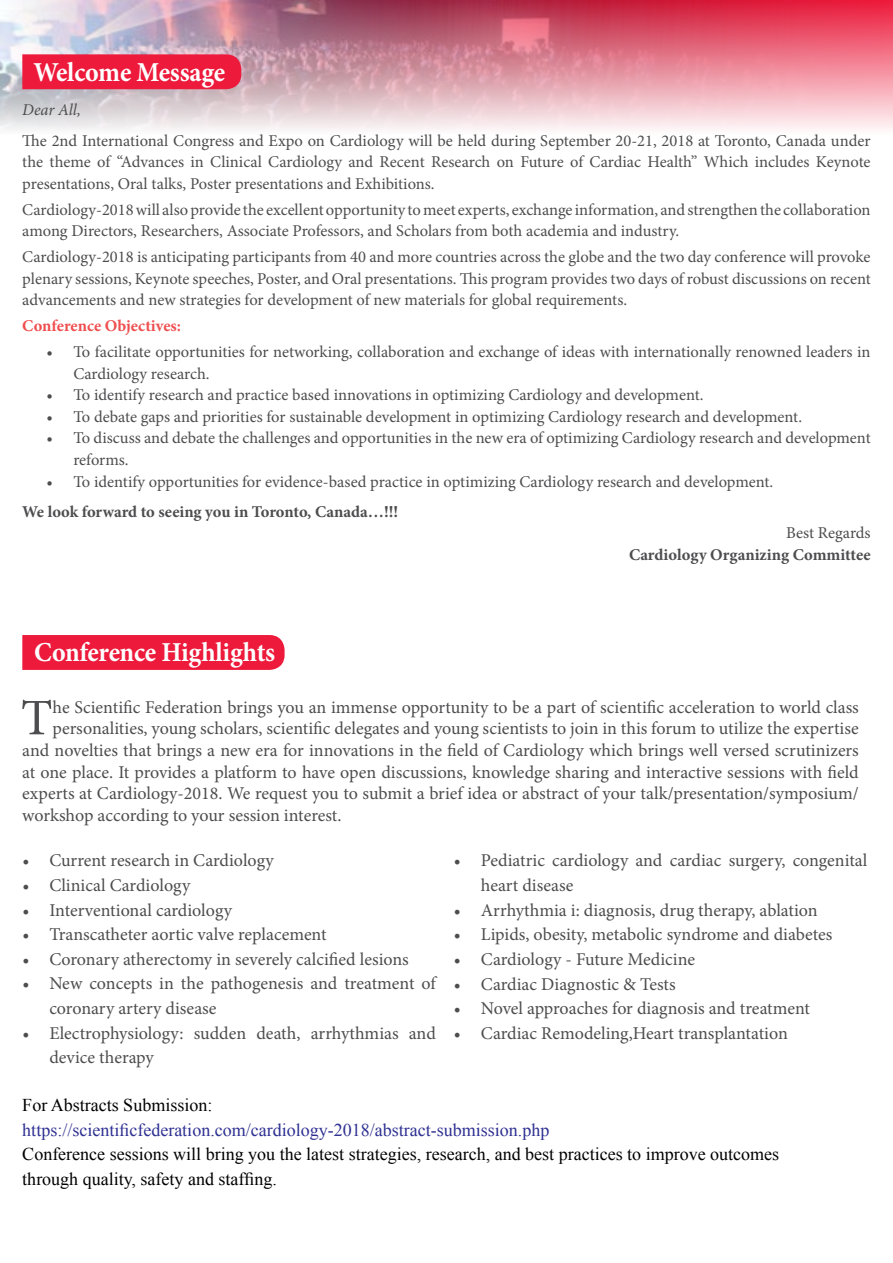
<style>
.page{position:relative;width:893px;height:1263px;background:#fff}
.page>*{position:absolute;margin:0;border:0;box-sizing:border-box;transform-origin:0 0}
.t1{font:51.3px "Minion Pro";color:#4d4d4f}
.t2{font:700 27.45px "Minion Pro";letter-spacing:-.01em;color:#fff;scale:.95 1}
.t3{font:18px/21.6px "Minion Pro";color:#4d4d4f;text-align:justify}
.t4{font:18px/24.6px "Times New Roman";color:#000}
.t5{font:18px "Times New Roman";color:#2e3092}
.t6{font:16.5px/21.6px "Minion Pro";color:#4d4d4f}
.t7{font:700 16.5px "Minion Pro";color:#4d4d4f}
.t8{font:700 16.5px "Minion Pro";color:#f04e4f}
.t9{font:italic 16.5px "Minion Pro";letter-spacing:-.005em;color:#4d4d4f}
</style>
<div class="page">
<img style="left:0;top:0;width:893px;height:130px">
<div style="left:22px;top:635px;width:263px;height:35px;background:#ed1a3b"></div>
<div style="left:22px;top:54px;width:219px;height:35px;background:#ed1a3b"></div>
<h2 class="t2" style="left:33px;top:53px;width:203px">Welcome Message</h2>
<p class="t9" style="left:22px;top:99px;width:60px">Dear All,</p>
<p class="t6" style="left:22px;top:130px;width:850px;text-align:right">The 2nd International Congress and Expo on Cardiology will be held during September 20-21, 2018 at Toronto, Canada under<br>Advances in Clinical Cardiology and Recent Research on Future of Cardiac Health” Which includes Keynote</p>
<p class="t6" style="left:22px;top:151px;width:414px">the theme of “<br>presentations, Oral talks, Poster presentations and Exhibitions.</p>
<p class="t6" style="left:22px;top:199px;width:850px">Cardiology-2018willalsoprovidetheexcellentopportunitytomeetexperts,exchangeinformation,andstrengthenthecollaboration among Directors, Researchers, Associate Professors, and Scholars from both academia and industry.</p>
<p class="t6" style="left:22px;top:246px;width:850px;text-align:justify">Cardiology-2018 is anticipating participants from 40 and more countries across the globe and the two day conference will provoke plenary sessions, Keynote speeches, Poster, and Oral presentations. This program provides two days of robust discussions on recent advancements and new strategies for development of new materials for global requirements.</p>
<p class="t8" style="left:22px;top:314px;width:160px">Conference Objectives:</p>
<p class="t6" style="left:73px;top:341px;width:799px">To facilitate opportunities for networking, collaboration and exchange of ideas with internationally renowned leaders in</p>
<p class="t6" style="left:46px;top:341px;width:8px">•</p>
<p class="t6" style="left:46px;top:384px;width:8px">•</p>
<p class="t6" style="left:46px;top:406px;width:8px">•</p>
<p class="t6" style="left:46px;top:427px;width:8px">•</p>
<p class="t6" style="left:73px;top:363px;width:632px">Cardiology research.<br>To identify research and practice based innovations in optimizing Cardiology and development.</p>
<p class="t6" style="left:73px;top:406px;width:730px">To debate gaps and priorities for sustainable development in optimizing Cardiology research and development.</p>
<p class="t6" style="left:73px;top:427px;width:799px">To discuss and debate the challenges and opportunities in the new era of optimizing Cardiology research and development</p>
<p class="t6" style="left:73px;top:449px;width:701px">reforms.<br>To identify opportunities for evidence-based practice in optimizing Cardiology research and development.</p>
<p class="t6" style="left:46px;top:471px;width:8px">•</p>
<p class="t7" style="left:22px;top:500px;width:377px">We look forward to seeing you in Toronto, Canada... !!!</p>
<h2 class="t2" style="left:34px;top:633px;width:255px">Conference Highlights</h2>
<p class="t6" style="left:786px;top:522px;width:86px">Best Regards</p>
<p class="t7" style="left:629px;top:543px;width:243px">Cardiology Organizing Committee</p>
<h1 class="t1" style="left:21px;top:683px;width:33px">T</h1>
<p class="t3" style="left:52px;top:696px;width:808px">he Scientific Federation brings you an immense opportunity to be a part of scientific acceleration to world class</p>
<p class="t3" style="left:22px;top:718px;width:838px;text-indent:30px">personalities, young scholars, scientific delegates and young scientists to join in this forum to utilize the expertise and novelties that brings a new era for innovations in the field of Cardiology which brings well versed scrutinizers at one place It. provides a platform to have open discussions, knowledge sharing and interactive sessions with field experts at Cardiology-2018. We request you to submit a brief idea or abstract of your talk/presentation/symposium/ workshop according to your session interest.</p>
<p class="t3" style="left:22px;top:850px;width:9px">•</p>
<p class="t3" style="left:49px;top:850px;width:226px">Current research in Cardiology</p>
<p class="t3" style="left:454px;top:850px;width:9px">•</p>
<p class="t3" style="left:481px;top:850px;width:388px">Pediatric cardiology and cardiac surgery, congenital</p>
<p class="t3" style="left:22px;top:874px;width:9px">•</p>
<p class="t3" style="left:22px;top:899px;width:9px">•</p>
<p class="t3" style="left:49px;top:874px;width:142px">Clinical Cardiology</p>
<p class="t3" style="left:49px;top:899px;width:184px">Interventional cardiology</p>
<p class="t3" style="left:454px;top:899px;width:9px">•</p>
<p class="t3" style="left:481px;top:873px;width:338px;line-height:24.6px">heart disease<br>Arrhythmia :i diagnosis, drug therapy, ablation</p>
<p class="t3" style="left:22px;top:924px;width:9px">•</p>
<p class="t3" style="left:49px;top:924px;width:279px">Transcatheter aortic valve replacement</p>
<p class="t3" style="left:454px;top:924px;width:9px">•</p>
<p class="t3" style="left:481px;top:924px;width:353px">Lipids, obesity, metabolic syndrome and diabetes</p>
<p class="t3" style="left:22px;top:948px;width:9px">•</p>
<p class="t3" style="left:49px;top:948px;width:361px">Coronary atherectomy in severely calcified lesions</p>
<p class="t3" style="left:454px;top:948px;width:9px">•</p>
<p class="t3" style="left:481px;top:948px;width:216px">Cardiology - Future Medicine</p>
<p class="t3" style="left:22px;top:973px;width:9px">•</p>
<p class="t3" style="left:49px;top:973px;width:388px">New concepts in the pathogenesis and treatment of</p>
<p class="t3" style="left:454px;top:973px;width:9px">•</p>
<p class="t3" style="left:481px;top:973px;width:196px">Cardiac Diagnostic &amp; Tests</p>
<p class="t3" style="left:49px;top:998px;width:169px">coronary artery disease</p>
<p class="t3" style="left:454px;top:998px;width:9px">•</p>
<p class="t3" style="left:481px;top:998px;width:331px">Novel approaches for diagnosis and treatment</p>
<p class="t3" style="left:22px;top:1022px;width:9px">•</p>
<p class="t3" style="left:49px;top:1022px;width:136px">Electrophysiology:</p>
<p class="t3" style="left:194px;top:1022px;width:54px">sudden</p>
<p class="t3" style="left:256px;top:1022px;width:46px">death,</p>
<p class="t3" style="left:311px;top:1022px;width:89px">arrhythmias</p>
<p class="t3" style="left:409px;top:1022px;width:29px">and</p>
<p class="t3" style="left:454px;top:1022px;width:9px">•</p>
<p class="t3" style="left:481px;top:1022px;width:308px">Cardiac Remodeling,Heart transplantation</p>
<p class="t3" style="left:49px;top:1047px;width:106px">device therapy</p>
<p class="t4" style="left:22px;top:1092px;width:192px">For Abstracts Submission:</p>
<p class="t5" style="left:22px;top:1117px;width:528px">https://scientificfederation.com/cardiology-2018/abstract-submission.php</p>
<p class="t4" style="left:22px;top:1142px;width:758px">Conference sessions will bring you the latest strategies, research, and best practices to improve outcomes through quality, safety and staffing.</p>
</div>
